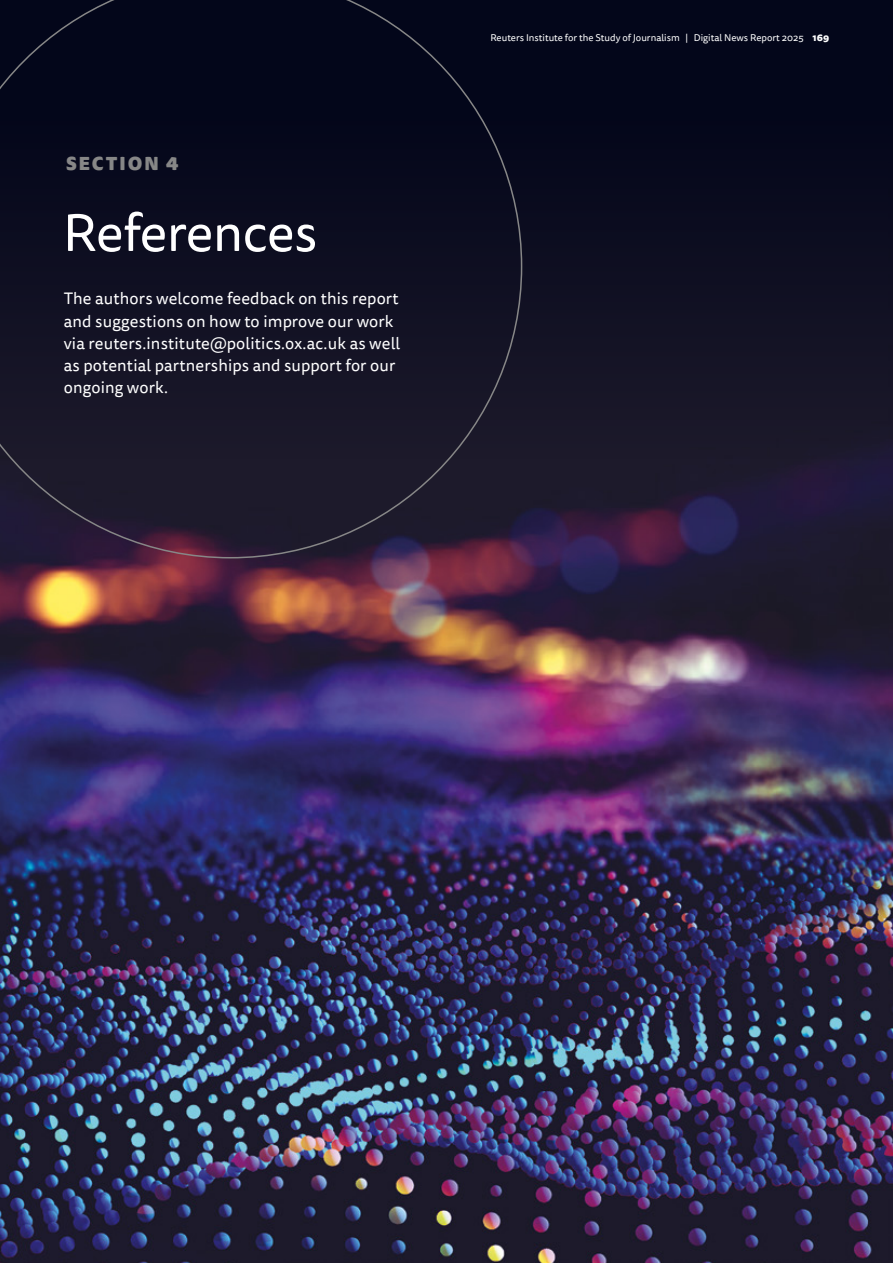
<style>
.page{position:relative;width:893px;height:1263px;background:#fff}
.page>*{position:absolute;margin:0;border:0;box-sizing:border-box;transform-origin:0 0}
.t1{font:52.5px "Tisa Sans Pro";letter-spacing:-.01em;color:#fff}
.t2{font:900 18px "Tisa Sans Pro";letter-spacing:.11em;color:#878787}
.t3{font:16.5px/22.2px "Tisa Sans Pro";letter-spacing:.01em;color:#fff}
.t4{font:9.75px "Tisa Sans Pro";color:#fff}
.s1{font-weight:800}
</style>
<div class="page">
<img style="left:0;top:459px;width:893px;height:804px">
<div style="left:0;top:0;width:893px;height:459px;background:linear-gradient(to bottom,#000217,#1b1829)"></div>
<svg style="left:0;top:0;width:522px;height:558px;background:#111023"></svg>
<p class="t2" style="left:66px;top:149px;width:114px">SECTION 4</p>
<h1 class="t1" style="left:63px;top:197px;width:256px">References</h1>
<p class="t3" style="left:64px;top:288px;width:338px">The authors welcome feedback on this report and suggestions on how to improve our work via reuters.institute@politics.ox.ac.uk as well as potential partnerships and support for our ongoing work.</p>
<p class="t4" style="left:490px;top:31px;width:340px">Reuters Institute for the Study of Journalism | Digital News Report 2025 <span class="s1">169</span></p>
</div>
